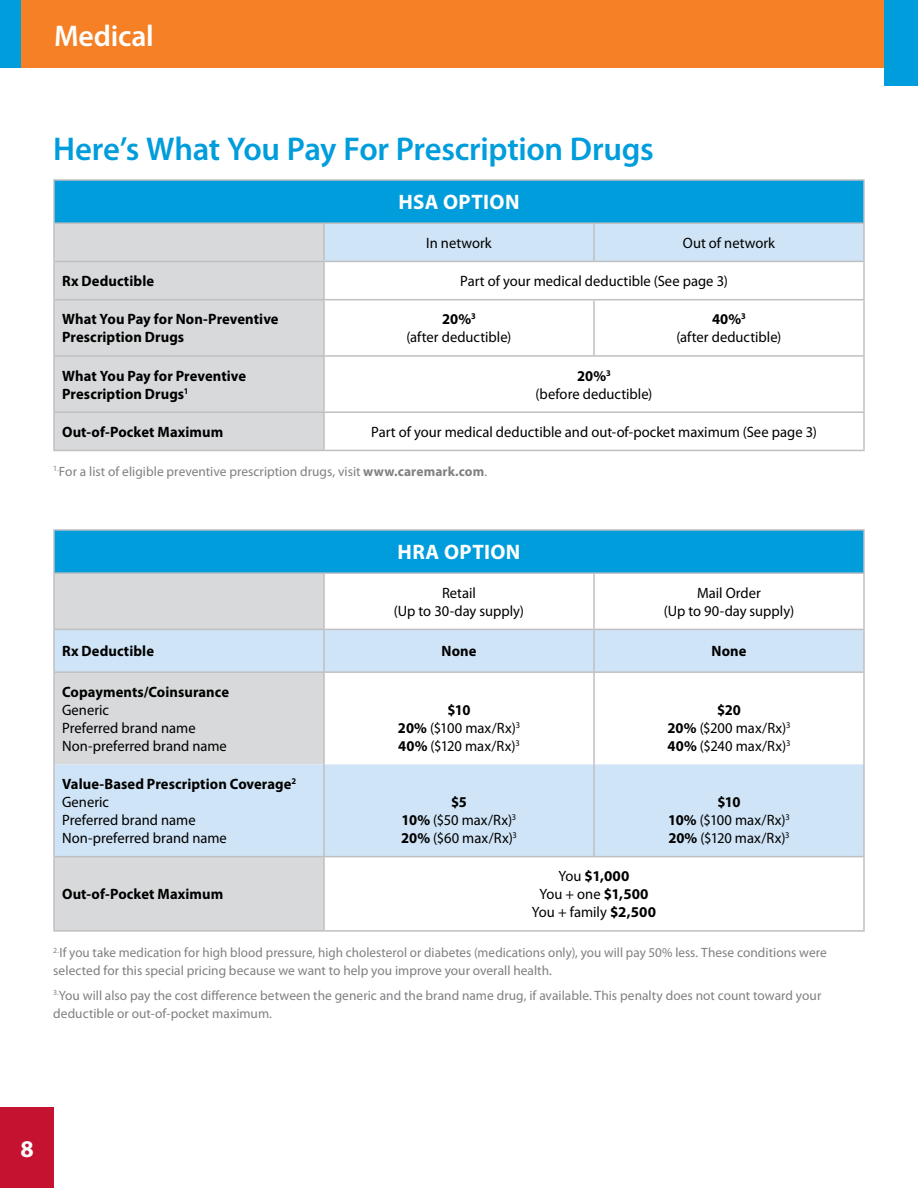
<style>
.page{position:relative;width:918px;height:1188px;background:#fff}
.page>*{position:absolute;margin:0;border:0;box-sizing:border-box;transform-origin:0 0}
.t1{font:600 33px "Myriad Pro";letter-spacing:-.01em;color:#009ddc}
.t2{font:600 30px "Myriad Pro";letter-spacing:-.005em;color:#fff}
.t3{font:700 24px "Myriad Pro";color:#fff}
.t4{font:700 21px "Myriad Pro";letter-spacing:.02em;color:#fff}
.t5{font:15px/18px "Myriad Pro";color:#000;text-align:center}
.t6{font:700 15px/18px "Myriad Pro";letter-spacing:.005em;color:#000}
.t7{font:13.5px/18px "Myriad Pro";letter-spacing:.005em;color:#807f83}
.s1{font-weight:700}
</style>
<div class="page">
<div style="left:0;top:1107px;width:54px;height:81px;background:#c41230"></div>
<div style="left:0;top:0;width:918px;height:68px;background:#f58025"></div>
<div style="left:0;top:0;width:20px;height:68px;background:#009ddc"></div>
<div style="left:884px;top:0;width:34px;height:85px;background:#009ddc"></div>
<div style="left:54px;top:180px;width:810px;height:43px;background:#009ddc"></div>
<div style="left:55px;top:224px;width:268px;height:226px;background:#d7d9da"></div>
<div style="left:325px;top:224px;width:538px;height:37px;background:#cfe4f6"></div>
<svg style="left:325px;top:262px;width:538px;height:188px"></svg>
<hr style="left:53px;top:179px;width:271px;height:2px;background:#c0bfc1">
<hr style="left:53px;top:181px;width:2px;height:41px;background:#c0bfc1">
<hr style="left:324px;top:179px;width:270px;height:2px;background:#c0bfc1">
<hr style="left:594px;top:179px;width:271px;height:2px;background:#c0bfc1">
<hr style="left:863px;top:181px;width:2px;height:41px;background:#c0bfc1">
<hr style="left:53px;top:222px;width:271px;height:2px;background:#c0bfc1">
<hr style="left:53px;top:224px;width:2px;height:37px;background:#c0bfc1">
<hr style="left:53px;top:261px;width:271px;height:1px;background:#c0bfc1">
<hr style="left:53px;top:262px;width:2px;height:37px;background:#c0bfc1">
<hr style="left:323px;top:262px;width:2px;height:37px;background:#c0bfc1">
<hr style="left:863px;top:262px;width:2px;height:37px;background:#c0bfc1">
<hr style="left:53px;top:299px;width:271px;height:1px;background:#c0bfc1">
<hr style="left:53px;top:300px;width:2px;height:55px;background:#c0bfc1">
<hr style="left:324px;top:299px;width:270px;height:1px;background:#c0bfc1">
<hr style="left:323px;top:300px;width:2px;height:55px;background:#c0bfc1">
<hr style="left:594px;top:299px;width:271px;height:1px;background:#c0bfc1">
<hr style="left:593px;top:300px;width:2px;height:55px;background:#c0bfc1">
<hr style="left:863px;top:300px;width:2px;height:55px;background:#c0bfc1">
<hr style="left:53px;top:355px;width:271px;height:2px;background:#c0bfc1">
<hr style="left:53px;top:357px;width:2px;height:54px;background:#c0bfc1">
<hr style="left:324px;top:355px;width:270px;height:2px;background:#c0bfc1">
<hr style="left:323px;top:357px;width:2px;height:54px;background:#c0bfc1">
<hr style="left:594px;top:355px;width:271px;height:2px;background:#c0bfc1">
<hr style="left:863px;top:357px;width:2px;height:54px;background:#c0bfc1">
<hr style="left:53px;top:411px;width:271px;height:2px;background:#c0bfc1">
<hr style="left:53px;top:413px;width:2px;height:37px;background:#c0bfc1">
<hr style="left:324px;top:411px;width:270px;height:2px;background:#c0bfc1">
<hr style="left:323px;top:413px;width:2px;height:37px;background:#c0bfc1">
<hr style="left:594px;top:411px;width:271px;height:2px;background:#c0bfc1">
<hr style="left:863px;top:413px;width:2px;height:37px;background:#c0bfc1">
<hr style="left:53px;top:450px;width:271px;height:1px;background:#c0bfc1">
<hr style="left:324px;top:450px;width:270px;height:1px;background:#c0bfc1">
<hr style="left:594px;top:450px;width:271px;height:1px;background:#c0bfc1">
<hr style="left:324px;top:222px;width:270px;height:2px;background:#c0bfc1">
<hr style="left:323px;top:224px;width:2px;height:37px;background:#c0bfc1">
<hr style="left:594px;top:222px;width:271px;height:2px;background:#c0bfc1">
<hr style="left:593px;top:224px;width:2px;height:37px;background:#c0bfc1">
<hr style="left:863px;top:224px;width:2px;height:37px;background:#c0bfc1">
<hr style="left:324px;top:261px;width:270px;height:1px;background:#c0bfc1">
<hr style="left:594px;top:261px;width:271px;height:1px;background:#c0bfc1">
<div style="left:54px;top:530px;width:810px;height:43px;background:#009ddc"></div>
<div style="left:55px;top:574px;width:268px;height:356px;background:#d7d9da"></div>
<svg style="left:55px;top:630px;width:808px;height:226px;fill:#cfe4f6"></svg>
<hr style="left:53px;top:529px;width:271px;height:2px;background:#c0bfc1">
<hr style="left:53px;top:531px;width:2px;height:41px;background:#c0bfc1">
<hr style="left:324px;top:529px;width:270px;height:2px;background:#c0bfc1">
<hr style="left:594px;top:529px;width:271px;height:2px;background:#c0bfc1">
<hr style="left:863px;top:531px;width:2px;height:41px;background:#c0bfc1">
<hr style="left:53px;top:572px;width:271px;height:2px;background:#c0bfc1">
<hr style="left:53px;top:574px;width:2px;height:55px;background:#c0bfc1">
<hr style="left:324px;top:572px;width:270px;height:2px;background:#c0bfc1">
<hr style="left:323px;top:574px;width:2px;height:55px;background:#c0bfc1">
<hr style="left:594px;top:572px;width:271px;height:2px;background:#c0bfc1">
<hr style="left:593px;top:574px;width:2px;height:55px;background:#c0bfc1">
<hr style="left:863px;top:574px;width:2px;height:55px;background:#c0bfc1">
<hr style="left:53px;top:673px;width:2px;height:91px;background:#c0bfc1">
<hr style="left:323px;top:673px;width:2px;height:91px;background:#c0bfc1">
<hr style="left:593px;top:673px;width:2px;height:91px;background:#c0bfc1">
<hr style="left:863px;top:673px;width:2px;height:91px;background:#c0bfc1">
<hr style="left:53px;top:857px;width:2px;height:73px;background:#c0bfc1">
<hr style="left:323px;top:857px;width:2px;height:73px;background:#c0bfc1">
<hr style="left:863px;top:857px;width:2px;height:73px;background:#c0bfc1">
<hr style="left:53px;top:930px;width:271px;height:2px;background:#c0bfc1">
<hr style="left:324px;top:930px;width:270px;height:2px;background:#c0bfc1">
<hr style="left:594px;top:930px;width:271px;height:2px;background:#c0bfc1">
<hr style="left:53px;top:629px;width:271px;height:1px;background:#c0bfc1">
<hr style="left:53px;top:630px;width:2px;height:41px;background:#c0bfc1">
<hr style="left:324px;top:629px;width:270px;height:1px;background:#c0bfc1">
<hr style="left:323px;top:630px;width:2px;height:41px;background:#c0bfc1">
<hr style="left:594px;top:629px;width:271px;height:1px;background:#c0bfc1">
<hr style="left:593px;top:630px;width:2px;height:41px;background:#c0bfc1">
<hr style="left:863px;top:630px;width:2px;height:41px;background:#c0bfc1">
<hr style="left:53px;top:671px;width:271px;height:2px;background:#c0bfc1">
<hr style="left:324px;top:671px;width:270px;height:2px;background:#c0bfc1">
<hr style="left:594px;top:671px;width:271px;height:2px;background:#c0bfc1">
<hr style="left:53px;top:764px;width:2px;height:92px;background:#c0bfc1">
<hr style="left:323px;top:764px;width:2px;height:92px;background:#c0bfc1">
<hr style="left:593px;top:764px;width:2px;height:92px;background:#c0bfc1">
<hr style="left:863px;top:764px;width:2px;height:92px;background:#c0bfc1">
<hr style="left:53px;top:856px;width:271px;height:1px;background:#c0bfc1">
<hr style="left:324px;top:856px;width:270px;height:1px;background:#c0bfc1">
<hr style="left:594px;top:856px;width:271px;height:1px;background:#c0bfc1">
<h2 class="t2" style="left:54px;top:20px;width:101px">Medical</h2>
<h1 class="t1" style="left:53px;top:130px;width:602px">Here’s What You Pay For Prescription Drugs</h1>
<h3 class="t4" style="left:398px;top:191px;width:99px">HSA Option</h3>
<p class="t5" style="left:426px;top:234px;width:67px">In network</p>
<p class="t5" style="left:683px;top:234px;width:94px">Out of network</p>
<p class="t6" style="left:62px;top:272px;width:94px">Rx Deductible</p>
<p class="t5" style="left:460px;top:272px;width:269px">Part of your medical deductible (See page 3)</p>
<p class="t6" style="left:62px;top:311px;width:218px">What You Pay for Non-Preventive<br>Prescription Drugs</p>
<p class="t5" style="left:407px;top:311px;width:106px"><span class="s1">20%</span><sup>3<br></sup>(after deductible)</p>
<p class="t5" style="left:677px;top:311px;width:106px"><span class="s1">40%</span><sup>3<br></sup>(after deductible)</p>
<p class="t6" style="left:62px;top:367px;width:186px">What You Pay for Preventive<br>Prescription Drugs<sup>1</sup></p>
<p class="t5" style="left:536px;top:367px;width:118px"><span class="s1">20%</span><sup>3<br></sup>(before deductible)</p>
<p class="t6" style="left:62px;top:423px;width:163px">Out-of-Pocket Maximum</p>
<p class="t5" style="left:371px;top:423px;width:447px">Part of your medical deductible and out-of-pocket maximum (See page 3)</p>
<p class="t7" style="left:53px;top:463px;width:435px"><sup>1.</sup>For a list of eligible preventive prescription drugs, visit <span class="s1">www.caremark.com</span>.</p>
<h3 class="t4" style="left:398px;top:541px;width:108px">HRA Option</h3>
<p class="t5" style="left:394px;top:584px;width:132px">Retail<br>(Up to 30-day supply)</p>
<p class="t5" style="left:664px;top:584px;width:132px">Mail Order<br>(Up to 90-day supply)</p>
<p class="t6" style="left:62px;top:643px;width:94px">Rx Deductible</p>
<p class="t6" style="left:442px;top:643px;width:36px">None</p>
<p class="t6" style="left:712px;top:643px;width:36px">None</p>
<p class="t6" style="left:62px;top:683px;width:169px">Copayments/Coinsurance</p>
<p class="t5" style="left:62px;top:701px;width:166px;text-align:left">Generic<br>Preferred brand name<br>Non-preferred brand name</p>
<p class="t5" style="left:398px;top:701px;width:124px"><span class="s1">$10<br>20%</span> ($100 max/Rx)<sup>3<br></sup><span class="s1">40%</span> ($120 max/Rx)<sup>3</sup></p>
<p class="t5" style="left:668px;top:701px;width:124px"><span class="s1">$20<br>20%</span> ($200 max/Rx)<sup>3<br></sup><span class="s1">40%</span> ($240 max/Rx)<sup>3</sup></p>
<p class="t5" style="left:62px;top:775px;width:236px;text-align:left"><span class="s1">Value-Based Prescription Coverage</span><sup>2<br></sup>Generic<br>Preferred brand name<br>Non-preferred brand name</p>
<p class="t5" style="left:401px;top:793px;width:117px"><span class="s1">$5<br>10%</span> ($50 max/Rx)<sup>3<br></sup><span class="s1">20%</span> ($60 max/Rx)<sup>3</sup></p>
<p class="t5" style="left:668px;top:793px;width:123px"><span class="s1">$10<br>10%</span> ($100 max/Rx)<sup>3<br></sup><span class="s1">20%</span> ($120 max/Rx)<sup>3</sup></p>
<p class="t5" style="left:532px;top:868px;width:126px">You <span class="s1">$1,000<br></span>You + one <span class="s1">$1,500<br></span>You + family <span class="s1">$2,500</span></p>
<p class="t7" style="left:53px;top:944px;width:775px"><sup>2.</sup>If you take medication for high blood pressure, high cholesterol or diabetes (medications only), you will pay 50% less. These conditions were selected for this special pricing because we want to help you improve your overall health.</p>
<p class="t7" style="left:53px;top:987px;width:770px"><sup>3.</sup>You will also pay the cost difference between the generic and the brand name drug, if available. This penalty does not count toward your deductible or out-of-pocket maximum.</p>
<p class="t6" style="left:62px;top:886px;width:163px">Out-of-Pocket Maximum</p>
<h3 class="t3" style="left:20px;top:1135px;width:15px">8</h3>
</div>
